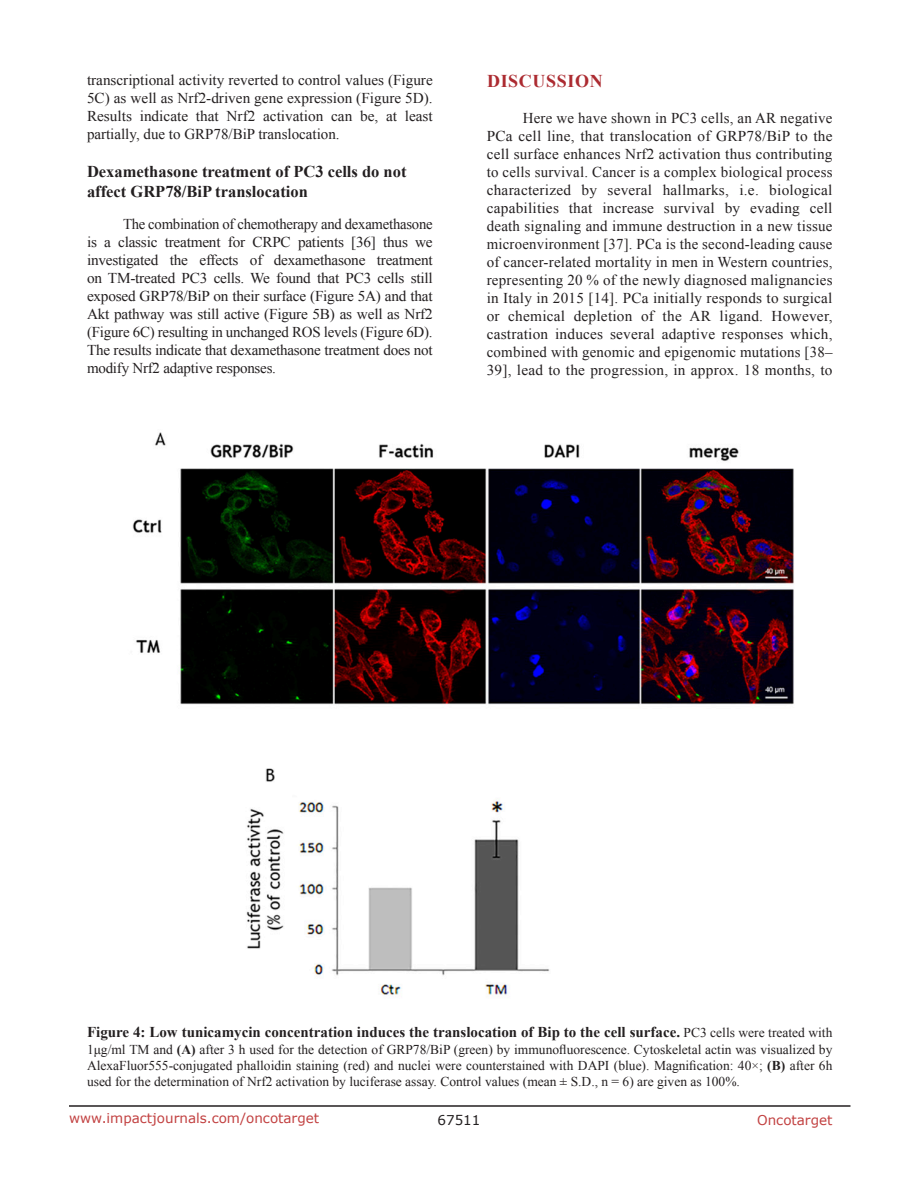
<style>
.page{position:relative;width:918px;height:1188px;background:#fff}
.page>*{position:absolute;margin:0;border:0;box-sizing:border-box;transform-origin:0 0}
.Heading{font:700 18px "Times New Roman";letter-spacing:.035em;color:#ac2b31}
.SubHeading{font:700 16.5px/19.8px "Times New Roman";color:#231f20}
.BodyText{font:15px/18px "Times New Roman";color:#231f20;text-align:justify}
.figuretext{font:700 15px "Times New Roman";color:#231f20}
.figuretext-2{font:13.5px/16.2px "Times New Roman";color:#231f20;text-align:justify}
.t1{font:13.5px "Verdana";color:#c24141}
.t2{font:13.5px "Verdana";color:#231f20}
.s1{font-weight:400;font-size:13.5px}
.s2{font-weight:700}
</style>
<div class="page">
<hr style="left:69px;top:1105px;width:781px;height:2px;background:#231f20">
<img style="left:132px;top:432px;width:662px;height:564px">
<p class="BodyText" style="left:87px;top:71px;width:347px">transcriptional activity reverted to control values (Figure 5C) as well as Nrf2-driven gene expression (Figure 5D).<br>Results indicate that Nrf2 activation can be, at least partially, due to GRP78/BiP translocation.</p>
<p class="SubHeading" style="left:87px;top:161px;width:321px">Dexamethasone treatment of PC3 cells do not affect GRP78/BiP translocation</p>
<p class="BodyText" style="left:87px;top:214px;width:347px;text-indent:36px">The combination of chemotherapy and dexamethasone is a classic treatment for CRPC patients [36] thus we investigated the effects of dexamethasone treatment on TM-treated PC3 cells. We found that PC3 cells still exposed GRP78/BiP on their surface (Figure 5A) and that Akt pathway was still active (Figure 5B) as well as Nrf2 (Figure 6C) resulting in unchanged ROS levels (Figure 6D).<br>The results indicate that dexamethasone treatment does not modify Nrf2 adaptive responses.</p>
<p class="Heading" style="left:487px;top:68px;width:117px">DISCUSSION</p>
<p class="BodyText" style="left:487px;top:109px;width:347px;text-indent:36px">Here we have shown in PC3 cells, an AR negative PCa cell line, that translocation of GRP78/BiP to the cell surface enhances Nrf2 activation thus contributing to cells survival. Cancer is a complex biological process characterized by several hallmarks, i.e. biological capabilities that increase survival by evading cell death signaling and immune destruction in a new tissue microenvironment [37]. PCa is the second-leading cause of cancer-related mortality in men in Western countries, representing 20 % of the newly diagnosed malignancies in Italy in 2015 [14]. PCa initially responds to surgical or chemical depletion of the AR ligand. However, castration induces several adaptive responses which, combined with genomic and epigenomic mutations [38– 39], lead to the progression, in approx. 18 months, to</p>
<p class="figuretext" style="left:87px;top:1022px;width:747px">Figure 4: Low tunicamycin concentration induces the translocation of Bip to the cell surface. <span class="s1">PC3 cells were treated with</span></p>
<p class="figuretext-2" style="left:87px;top:1041px;width:747px">1μg/ml TM and <span class="s2">(A)</span> after 3 h used for the detection of GRP78/BiP (green) by immunofluorescence. Cytoskeletal actin was visualized by AlexaFluor555-conjugated phalloidin staining (red) and nuclei were counterstained with DAPI (blue). Magnification: 40×; <span class="s2">(B)</span> after 6h used for the determination of Nrf2 activation by luciferase assay. Control values (mean ± S.D., n = 6) are given as 100%.</p>
<p class="t1" style="left:69px;top:1109px;width:252px">www.impactjournals.com/oncotarget</p>
<p class="t2" style="left:438px;top:1111px;width:44px">67511</p>
<p class="t1" style="left:757px;top:1111px;width:77px">Oncotarget</p>
</div>
